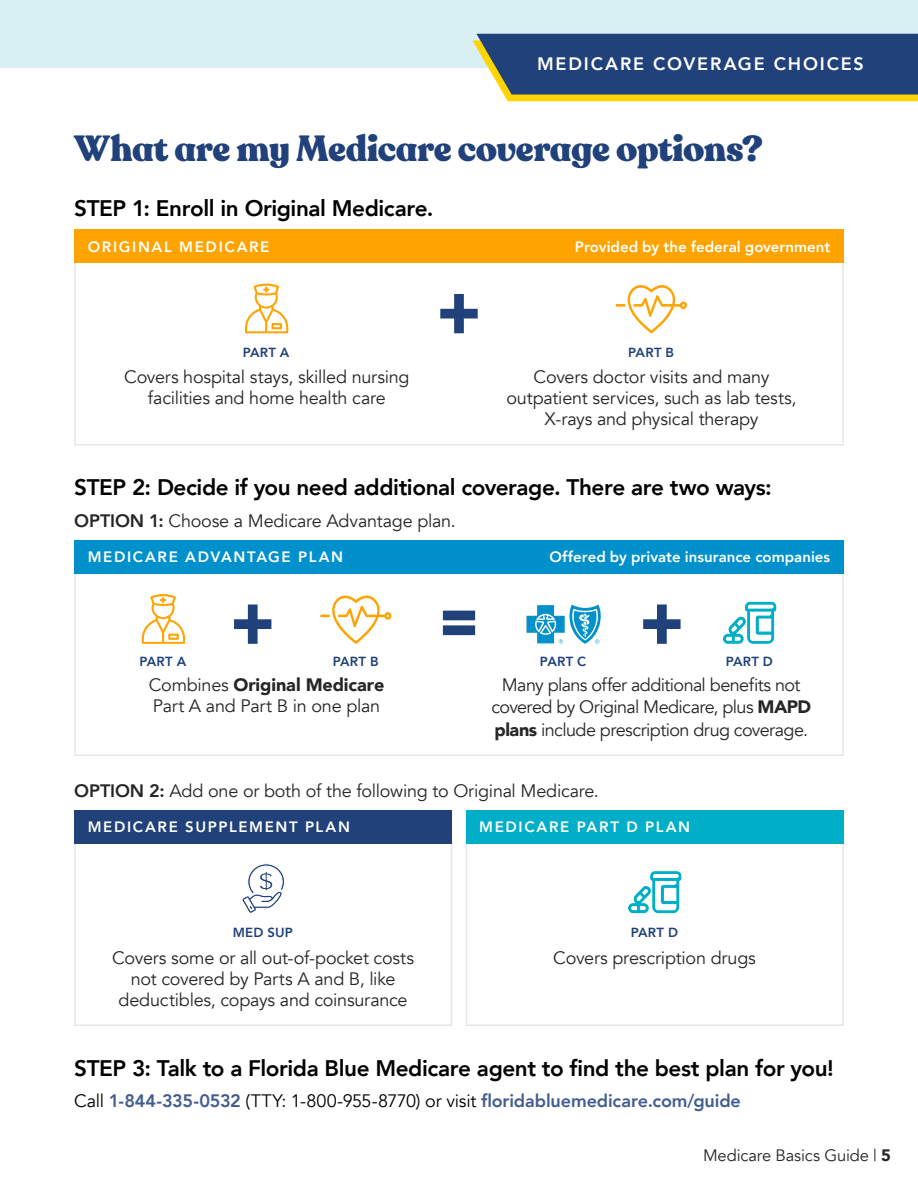
<style>
.page{position:relative;width:918px;height:1188px;background:#fff}
.page>*{position:absolute;margin:0;border:0;box-sizing:border-box;transform-origin:0 0}
.t1{font:900 36px "Recoleta Alt";letter-spacing:-.015em;color:#20417a}
.t2{font:800 22.5px "Avenir";letter-spacing:-.02em;color:#000}
.t3{font:18px/21px "Avenir";letter-spacing:-.015em;color:#262626;text-align:center}
.t4{font:18px/22.5px "Avenir";letter-spacing:-.035em;color:#262626;text-align:center}
.t5{font:800 18px "Avenir";letter-spacing:-.005em;color:#425d8e}
.t6{font:800 18px "Avenir";letter-spacing:.1em;color:#fff}
.t7{font:16.5px "Avenir";letter-spacing:-.01em;color:#262626}
.t8{font:800 15px "Avenir";letter-spacing:.11em;color:#fff}
.t9{font:800 15px "Avenir";color:#fff}
.t10{font:800 13.2px "Avenir";letter-spacing:.015em;color:#20417a}
.s1{font-weight:800}
.s2{font-weight:900}
.s3{font-weight:400;color:#000}
</style>
<div class="page">
<div style="left:0;top:0;width:918px;height:68px;background:#d8f0f3"></div>
<svg style="left:472px;top:34px;width:446px;height:67px;background:#3f5772"></svg>
<svg style="left:526px;top:605px;width:75px;height:39px"></svg>
<div style="left:74px;top:810px;width:378px;height:216px;border:2px solid #e6e6e6"></div>
<div style="left:466px;top:810px;width:378px;height:216px;border:2px solid #e6e6e6"></div>
<div style="left:74px;top:230px;width:770px;height:216px;border:2px solid #e6e6e6"></div>
<div style="left:74px;top:540px;width:770px;height:216px;border:2px solid #e6e6e6"></div>
<div style="left:454px;top:294px;width:10px;height:39px;background:#20417a"></div>
<div style="left:440px;top:309px;width:38px;height:10px;background:#20417a"></div>
<div style="left:74px;top:230px;width:770px;height:33px;background:#ffa300"></div>
<div style="left:74px;top:540px;width:770px;height:34px;background:#0091cc"></div>
<div style="left:443px;top:611px;width:32px;height:9px;background:#20417a"></div>
<div style="left:443px;top:625px;width:32px;height:10px;background:#20417a"></div>
<div style="left:74px;top:810px;width:378px;height:34px;background:#20417a"></div>
<div style="left:466px;top:810px;width:378px;height:34px;background:#00aec7"></div>
<svg style="left:245px;top:283px;width:43px;height:50px"></svg>
<div style="left:248px;top:604px;width:10px;height:40px;background:#20417a"></div>
<div style="left:234px;top:619px;width:37px;height:10px;background:#20417a"></div>
<svg style="left:142px;top:594px;width:43px;height:50px"></svg>
<div style="left:657px;top:604px;width:10px;height:40px;background:#20417a"></div>
<div style="left:643px;top:619px;width:38px;height:10px;background:#20417a"></div>
<svg style="left:723px;top:602px;width:53px;height:42px"></svg>
<svg style="left:628px;top:871px;width:53px;height:42px"></svg>
<svg style="left:242px;top:864px;width:43px;height:50px"></svg>
<svg style="left:616px;top:285px;width:71px;height:48px"></svg>
<svg style="left:320px;top:596px;width:72px;height:48px"></svg>
<p class="t6" style="left:537px;top:50px;width:328px">MEDICARE COVERAGE CHOICES</p>
<h1 class="t1" style="left:74px;top:125px;width:690px">What are my Medicare coverage options?</h1>
<p class="t2" style="left:74px;top:191px;width:361px">STEP 1: Enroll in Original Medicare.</p>
<p class="t8" style="left:88px;top:235px;width:183px">ORIGINAL MEDICARE</p>
<p class="t9" style="left:575px;top:235px;width:257px">Provided by the federal government</p>
<p class="t10" style="left:243px;top:342px;width:48px">PART A</p>
<p class="t10" style="left:628px;top:342px;width:47px">PART B</p>
<p class="t3" style="left:124px;top:367px;width:287px">Covers hospital stays, skilled nursing facilities and home health care</p>
<p class="t3" style="left:506px;top:367px;width:292px">Covers doctor visits and many outpatient services, such as lab tests,<br>X-rays and physical therapy</p>
<p class="t2" style="left:74px;top:470px;width:699px">STEP 2: Decide if you need additional coverage. There are two ways:</p>
<p class="t3" style="left:74px;top:510px;width:383px"><span class="s1">OPTION 1:</span> Choose a Medicare Advantage plan.</p>
<p class="t8" style="left:88px;top:545px;width:257px">MEDICARE ADVANTAGE PLAN</p>
<p class="t9" style="left:550px;top:545px;width:282px">Offered by private insurance companies</p>
<p class="t10" style="left:140px;top:651px;width:48px">PART A</p>
<p class="t10" style="left:333px;top:651px;width:47px">PART B</p>
<p class="t10" style="left:540px;top:651px;width:48px">PART C</p>
<p class="t10" style="left:726px;top:651px;width:49px">PART D</p>
<p class="t3" style="left:149px;top:674px;width:237px;text-align:left">Combines <span class="s2">Original Medicare<br></span>Part A and Part B in one plan</p>
<p class="t4" style="left:491px;top:674px;width:321px">Many plans offer additional benefits not covered by Original Medicare, plus <span class="s2">MAPD plans</span> include prescription drug coverage.</p>
<p class="t3" style="left:74px;top:780px;width:526px"><span class="s1">OPTION 2:</span> Add one or both of the following to Original Medicare.</p>
<p class="t8" style="left:88px;top:815px;width:264px">MEDICARE SUPPLEMENT PLAN</p>
<p class="t8" style="left:479px;top:815px;width:212px">MEDICARE PART D PLAN</p>
<p class="t10" style="left:233px;top:922px;width:62px">MED SUP</p>
<p class="t10" style="left:631px;top:922px;width:49px">PART D</p>
<p class="t3" style="left:112px;top:947px;width:304px">Covers some or all out-of-pocket costs not covered by Parts A and B, like deductibles, copays and coinsurance</p>
<p class="t3" style="left:553px;top:947px;width:204px">Covers prescription drugs</p>
<p class="t2" style="left:74px;top:1050px;width:761px">STEP 3: Talk to a Florida Blue Medicare agent to find the best plan for you!</p>
<p class="t5" style="left:74px;top:1087px;width:668px"><span class="s3">Call</span> 1-844-335-0532 <span class="s3">(TTY: 1-800-955-8770) or visit</span> floridabluemedicare.com/guide</p>
<p class="t7" style="left:703px;top:1145px;width:189px">Medicare Basics Guide | <span class="s2">5</span></p>
</div>
